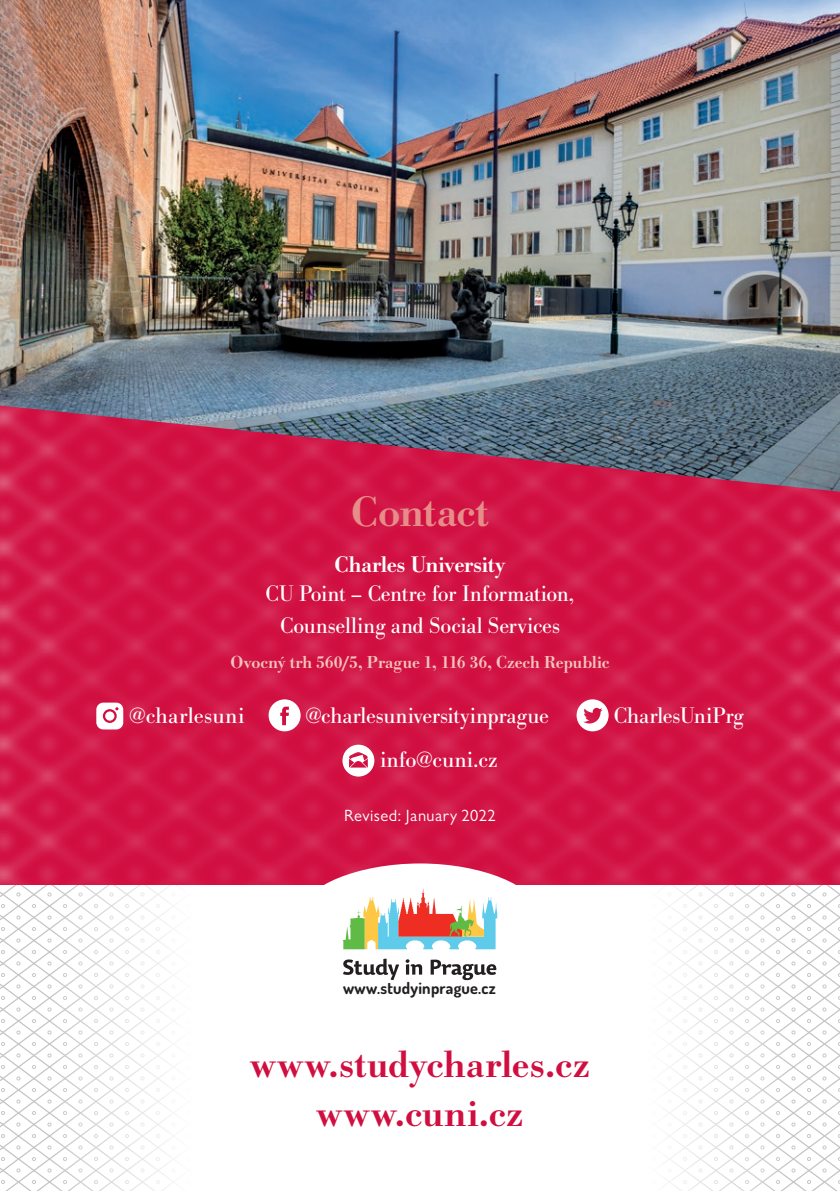
<style>
.page{position:relative;width:840px;height:1191px;background:#fff}
.page>*{position:absolute;margin:0;border:0;box-sizing:border-box;transform-origin:0 0}
.t1{font:44px "Bodoni Ant Dem Bol";letter-spacing:-.005em;color:#e68d89}
.t2{font:39.4px "Bodoni Ant Dem Bol";letter-spacing:.015em;color:#d10e40}
.t3{font:23.4px/28.8px "Bodoni Ant";letter-spacing:-.005em;color:#fff;text-align:center}
.t4{font:23.4px "Bodoni Ant";letter-spacing:.015em;color:#fff}
.t5{font:18px "Bodoni Ant Dem Bol";color:#f3c3bc}
.OBSAH{font:16.4px "Gill Sans MT Pro";letter-spacing:.03em;color:#fff}
.text{font:700 16.2px "Dosis";letter-spacing:.015em;color:#231f20}
.s1{font-family:"Bodoni Ant Dem Bol"}
</style>
<div class="page">
<svg style="left:0;top:884px;width:839px;height:307px"></svg>
<svg style="left:51px;top:884px;width:143px;height:307px"></svg>
<svg style="left:645px;top:884px;width:143px;height:307px"></svg>
<div style="left:194px;top:0;width:451px;height:1191px;background:#fff"></div>
<svg style="left:749px;top:491px;width:90px;height:393px;background:#d21949"></svg>
<svg style="left:0;top:491px;width:90px;height:393px;background:#d21a49"></svg>
<div style="left:90px;top:0;width:659px;height:884px;background:#d10e40"></div>
<img style="left:0;top:0;width:839px;height:491px">
<svg style="left:96px;top:702px;width:27px;height:27px"></svg>
<div style="left:105px;top:711px;width:9px;height:9px;background:#fff;border-radius:50%"></div>
<svg style="left:268px;top:699px;width:32px;height:32px"></svg>
<svg style="left:576px;top:699px;width:32px;height:32px"></svg>
<svg style="left:342px;top:744px;width:32px;height:32px"></svg>
<svg style="left:304px;top:863px;width:231px;height:118px"></svg>
<p class="t1" style="left:351px;top:482px;width:139px">Contact</p>
<p class="t3" style="left:265px;top:550px;width:310px"><span class="s1">Charles University<br></span>CU Point – Centre for Information,</p>
<p class="t3" style="left:280px;top:610px;width:281px">Counselling and Social Services</p>
<p class="t5" style="left:230px;top:649px;width:380px">Ovocný trh 560/5, Prague 1, 116 36, Czech Republic</p>
<p class="t4" style="left:129px;top:700px;width:116px">@charlesuni</p>
<p class="t3" style="left:306px;top:700px;width:244px">@charlesuniversityinprague</p>
<p class="t3" style="left:613px;top:700px;width:131px">CharlesUniPrg</p>
<p class="t3" style="left:380px;top:744px;width:119px">info@cuni.cz</p>
<p class="OBSAH" style="left:344px;top:806px;width:153px">Revised: January 2022</p>
<p class="text" style="left:343px;top:977px;width:154px">www.studyinprague.cz</p>
<p class="t2" style="left:250px;top:1037px;width:340px">www.studycharles.cz</p>
<p class="t2" style="left:316px;top:1086px;width:208px">www.cuni.cz</p>
</div>
